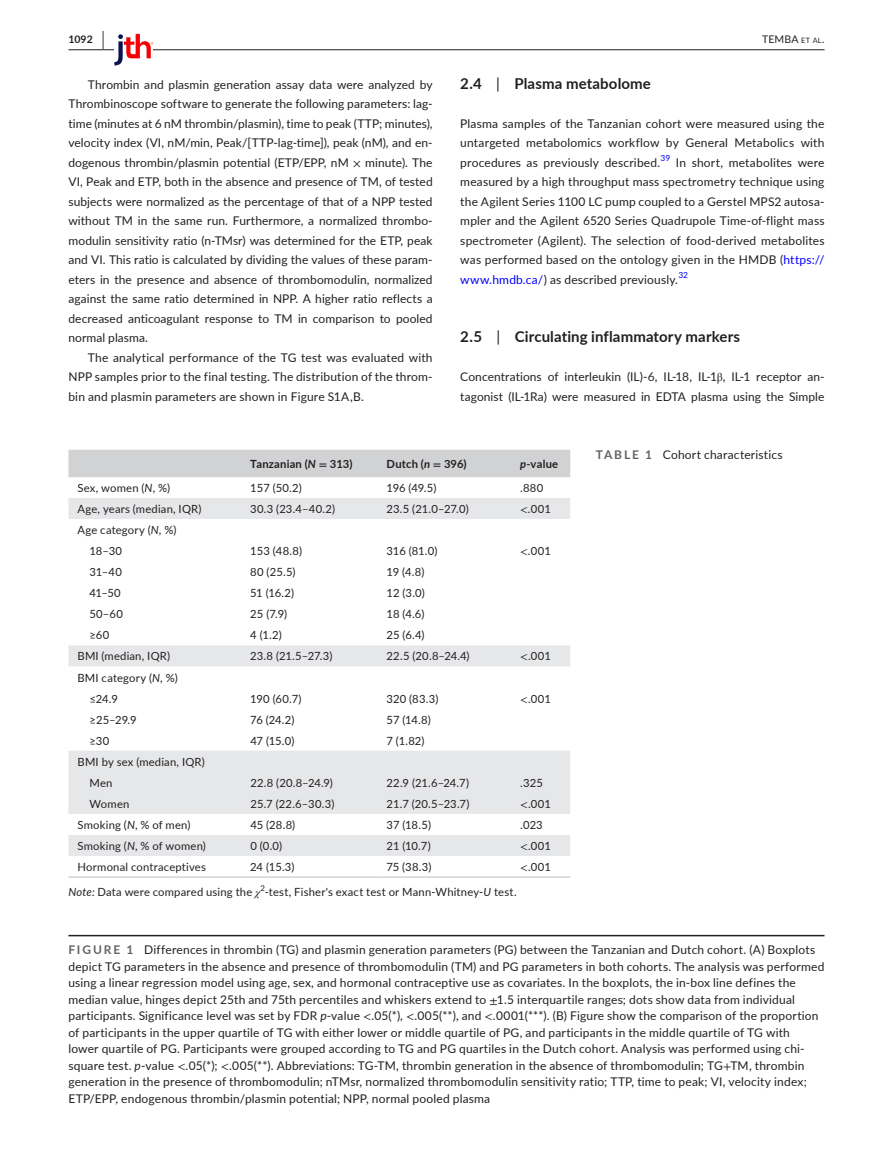
<style>
.page{position:relative;width:893px;height:1174px;background:#fff}
.page>*{position:absolute;margin:0;border:0;box-sizing:border-box;transform-origin:0 0}
.t1{font:700 15px "Lato";letter-spacing:.01em;color:#231f20}
.t2{font:12px/19.5px "Lato";letter-spacing:.015em;color:#231f20;text-align:justify}
.t3{font:11.25px/21px "Lato";letter-spacing:.015em;color:#231f20}
.t4{font:700 11.25px "Lato";letter-spacing:.015em;color:#231f20}
.t5{font:10.5px "Lato";letter-spacing:.015em;color:#231f20}
.t6{font:700 10.5px "Lato";color:#231f20}
.t7{font:8.4px "Lato";color:#00f}
.t8{font:7.8px "Lato";color:#231f20}
.s1{font-size:19.5px}
.s2{font-size:7.35px}
.s3{font-family:"STIX"}
.s4{font-weight:400}
.s5{color:#00f}
.s6{font-style:italic}
.s7{font-family:"STIX";font-style:italic}
.s8{font-weight:700;color:#636366}
</style>
<div class="page">
<hr style="left:68px;top:49px;width:756px;height:1px;background:#231f20">
<svg style="left:114px;top:34px;width:39px;height:31px"></svg>
<div style="left:68px;top:450px;width:502px;height:27px;background:#d1d2d4"></div>
<svg style="left:68px;top:498px;width:502px;height:358px"></svg>
<hr style="left:68px;top:876px;width:173px;height:1px;background:#d1d2d4">
<hr style="left:241px;top:876px;width:137px;height:1px;background:#d1d2d4">
<hr style="left:378px;top:876px;width:133px;height:1px;background:#d1d2d4">
<hr style="left:511px;top:876px;width:59px;height:1px;background:#d1d2d4">
<hr style="left:68px;top:935px;width:756px;height:1px;background:#231f20">
<p class="t6" style="left:68px;top:31px;width:37px">1092 <span class="s1">|</span></p>
<p class="t5" style="left:762px;top:31px;width:64px">TEMBA <span class="s2">et al</span>.</p>
<p class="t2" style="left:68px;top:74px;width:366px;text-indent:20px">Thrombin and plasmin generation assay data were analyzed by Thrombinoscope software to generate the following parameters: lag&shy;time (minutes at 6 nM thrombin/plasmin), time to peak (TTP; minutes), velocity index (VI, nM/min, Peak/[TTP-lag-time]), peak (nM), and en&shy;dogenous thrombin/plasmin potential (ETP/EPP, nM <span class="s3">×</span> minute). The VI, Peak and ETP, both in the absence and presence of TM, of tested subjects were normalized as the percentage of that of a NPP tested without TM in the same run. Furthermore, a normalized thrombo&shy;modulin sensitivity ratio (n-TMsr) was determined for the ETP, peak and VI. This ratio is calculated by dividing the values of these param&shy;eters in the presence and absence of thrombomodulin, normalized against the same ratio determined in NPP. A higher ratio reflects a decreased anticoagulant response to TM in comparison to pooled normal plasma.</p>
<p class="t2" style="left:68px;top:347px;width:366px;text-indent:20px">The analytical performance of the TG test was evaluated with NPP samples prior to the final testing. The distribution of the throm&shy;bin and plasmin parameters are shown in Figure S1A,B.</p>
<p class="t1" style="left:460px;top:72px;width:192px">2.4 <span class="s4">|</span> Plasma metabolome</p>
<p class="t2" style="left:460px;top:113px;width:366px">Plasma samples of the Tanzanian cohort were measured using the untargeted metabolomics workflow by General Metabolics with procedures as previously described.</p>
<p class="t7" style="left:661px;top:152px;width:11px">39</p>
<p class="t2" style="left:460px;top:152px;width:366px;text-indent:216px">In short, metabolites were measured by a high throughput mass spectrometry technique using the Agilent Series 1100 LC pump coupled to a Gerstel MPS2 autosa&shy;mpler and the Agilent 6520 Series Quadrupole Time-of-flight mass spectrometer (Agilent). The selection of food-derived metabolites was performed based on the ontology given in the HMDB (<span class="s5">https:// www.hmdb.ca/</span>) as described previously.</p>
<p class="t7" style="left:678px;top:269px;width:11px">32</p>
<p class="t1" style="left:460px;top:326px;width:281px">2.5 <span class="s4">|</span> Circulating inflammatory markers</p>
<p class="t2" style="left:460px;top:366px;width:366px">Concentrations of interleukin (IL)-6, IL-18, IL-1<span class="s3">β</span>, IL-1 receptor an&shy;tagonist (IL-1Ra) were measured in EDTA plasma using the Simple</p>
<p class="t4" style="left:250px;top:455px;width:104px">Tanzanian (<span class="s6">N</span> <span class="s3">=</span> 313)</p>
<p class="t4" style="left:386px;top:455px;width:82px">Dutch (<span class="s6">n</span> <span class="s3">=</span> 396)</p>
<p class="t4" style="left:520px;top:455px;width:40px"><span class="s6">p</span>-value</p>
<p class="t3" style="left:77px;top:477px;width:94px">Sex, women (<span class="s6">N</span>, %)</p>
<p class="t3" style="left:250px;top:477px;width:53px">157 (50.2)</p>
<p class="t3" style="left:387px;top:477px;width:51px">196 (49.5)</p>
<p class="t3" style="left:520px;top:477px;width:25px">.880</p>
<p class="t3" style="left:77px;top:498px;width:126px">Age, years (median, IQR)</p>
<p class="t3" style="left:250px;top:498px;width:86px">30.3 (23.4–40.2)</p>
<p class="t3" style="left:387px;top:498px;width:84px">23.5 (21.0–27.0)</p>
<p class="t3" style="left:520px;top:498px;width:32px"><span class="s3">&lt;</span>.001</p>
<p class="t3" style="left:89px;top:519px;width:89px;text-indent:-12px">Age category (<span class="s6">N</span>, %)<br>18–30</p>
<p class="t3" style="left:250px;top:540px;width:53px">153 (48.8)</p>
<p class="t3" style="left:387px;top:540px;width:53px">316 (81.0)</p>
<p class="t3" style="left:520px;top:540px;width:32px"><span class="s3">&lt;</span>.001</p>
<p class="t3" style="left:89px;top:561px;width:34px">31–40</p>
<p class="t3" style="left:250px;top:561px;width:47px">80 (25.5)</p>
<p class="t3" style="left:387px;top:561px;width:39px">19 (4.8)</p>
<p class="t3" style="left:89px;top:582px;width:33px">41–50</p>
<p class="t3" style="left:250px;top:582px;width:45px">51 (16.2)</p>
<p class="t3" style="left:387px;top:582px;width:40px">12 (3.0)</p>
<p class="t3" style="left:89px;top:603px;width:35px">50–60</p>
<p class="t3" style="left:250px;top:603px;width:38px">25 (7.9)</p>
<p class="t3" style="left:387px;top:603px;width:39px">18 (4.6)</p>
<p class="t3" style="left:89px;top:624px;width:21px">≥60</p>
<p class="t3" style="left:250px;top:624px;width:33px">4 (1.2)</p>
<p class="t3" style="left:387px;top:624px;width:40px">25 (6.4)</p>
<p class="t3" style="left:77px;top:645px;width:94px">BMI (median, IQR)</p>
<p class="t3" style="left:250px;top:645px;width:84px">23.8 (21.5–27.3)</p>
<p class="t3" style="left:387px;top:645px;width:85px">22.5 (20.8–24.4)</p>
<p class="t3" style="left:520px;top:645px;width:32px"><span class="s3">&lt;</span>.001</p>
<p class="t3" style="left:89px;top:666px;width:90px;text-indent:-12px">BMI category (<span class="s6">N</span>, %) ≤24.9</p>
<p class="t3" style="left:250px;top:687px;width:53px">190 (60.7)</p>
<p class="t3" style="left:387px;top:687px;width:53px">320 (83.3)</p>
<p class="t3" style="left:520px;top:687px;width:32px"><span class="s3">&lt;</span>.001</p>
<p class="t3" style="left:89px;top:708px;width:49px">≥25–29.9</p>
<p class="t3" style="left:250px;top:708px;width:46px">76 (24.2)</p>
<p class="t3" style="left:387px;top:708px;width:46px">57 (14.8)</p>
<p class="t3" style="left:89px;top:729px;width:21px">≥30</p>
<p class="t3" style="left:250px;top:729px;width:46px">47 (15.0)</p>
<p class="t3" style="left:387px;top:729px;width:39px">7 (1.82)</p>
<p class="t3" style="left:90px;top:750px;width:117px;text-indent:-12px">BMI by sex (median, IQR)<br>Men</p>
<p class="t3" style="left:250px;top:772px;width:84px">22.8 (20.8–24.9)</p>
<p class="t3" style="left:387px;top:772px;width:84px">22.9 (21.6–24.7)</p>
<p class="t3" style="left:520px;top:772px;width:24px">.325</p>
<p class="t3" style="left:90px;top:793px;width:41px">Women</p>
<p class="t3" style="left:250px;top:793px;width:86px">25.7 (22.6–30.3)</p>
<p class="t3" style="left:387px;top:793px;width:84px">21.7 (20.5–23.7)</p>
<p class="t3" style="left:520px;top:793px;width:32px"><span class="s3">&lt;</span>.001</p>
<p class="t3" style="left:78px;top:814px;width:114px">Smoking (<span class="s6">N</span>, % of men)</p>
<p class="t3" style="left:250px;top:814px;width:46px">45 (28.8)</p>
<p class="t3" style="left:387px;top:814px;width:46px">37 (18.5)</p>
<p class="t3" style="left:520px;top:814px;width:24px">.023</p>
<p class="t3" style="left:78px;top:835px;width:130px">Smoking (<span class="s6">N</span>, % of women)</p>
<p class="t3" style="left:250px;top:835px;width:33px">0 (0.0)</p>
<p class="t3" style="left:387px;top:835px;width:46px">21 (10.7)</p>
<p class="t3" style="left:520px;top:835px;width:32px"><span class="s3">&lt;</span>.001</p>
<p class="t3" style="left:77px;top:856px;width:130px">Hormonal contraceptives</p>
<p class="t3" style="left:250px;top:856px;width:46px">24 (15.3)</p>
<p class="t3" style="left:387px;top:856px;width:46px">75 (38.3)</p>
<p class="t3" style="left:520px;top:856px;width:32px"><span class="s3">&lt;</span>.001</p>
<p class="t3" style="left:68px;top:880px;width:450px"><span class="s6">Note:</span> Data were compared using the <span class="s7">χ</span> -test, Fisher's exact test or Mann-Whitney-<span class="s6">U</span> test.</p>
<p class="t8" style="left:261px;top:882px;width:6px">2</p>
<p class="t2" style="left:596px;top:445px;width:188px"><span class="s8">TABLE 1</span> Cohort characteristics</p>
<p class="t2" style="left:68px;top:941px;width:758px;line-height:16.5px;text-align:left"><span class="s8">FIGURE 1</span> Differences in thrombin (TG) and plasmin generation parameters (PG) between the Tanzanian and Dutch cohort. (A) Boxplots depict TG parameters in the absence and presence of thrombomodulin (TM) and PG parameters in both cohorts. The analysis was performed using a linear regression model using age, sex, and hormonal contraceptive use as covariates. In the boxplots, the in-box line defines the median value, hinges depict 25th and 75th percentiles and whiskers extend to <span class="s3">±</span>1.5 interquartile ranges; dots show data from individual participants. Significance level was set by FDR <span class="s6">p</span>-value <span class="s3">&lt;</span>.05(*), <span class="s3">&lt;</span>.005(**), and <span class="s3">&lt;</span>.0001(***). (B) Figure show the comparison of the proportion of participants in the upper quartile of TG with either lower or middle quartile of PG, and participants in the middle quartile of TG with<br>lower quartile of PG. Participants were grouped according to TG and PG quartiles in the Dutch cohort. Analysis was performed using chi&shy;square test. <span class="s6">p</span>-value <span class="s3">&lt;</span>.05(*); <span class="s3">&lt;</span>.005(**). Abbreviations: TG-TM, thrombin generation in the absence of thrombomodulin; TG<span class="s3">+</span>TM, thrombin generation in the presence of thrombomodulin; nTMsr, normalized thrombomodulin sensitivity ratio; TTP, time to peak; VI, velocity index; ETP/EPP, endogenous thrombin/plasmin potential; NPP, normal pooled plasma</p>
</div>
